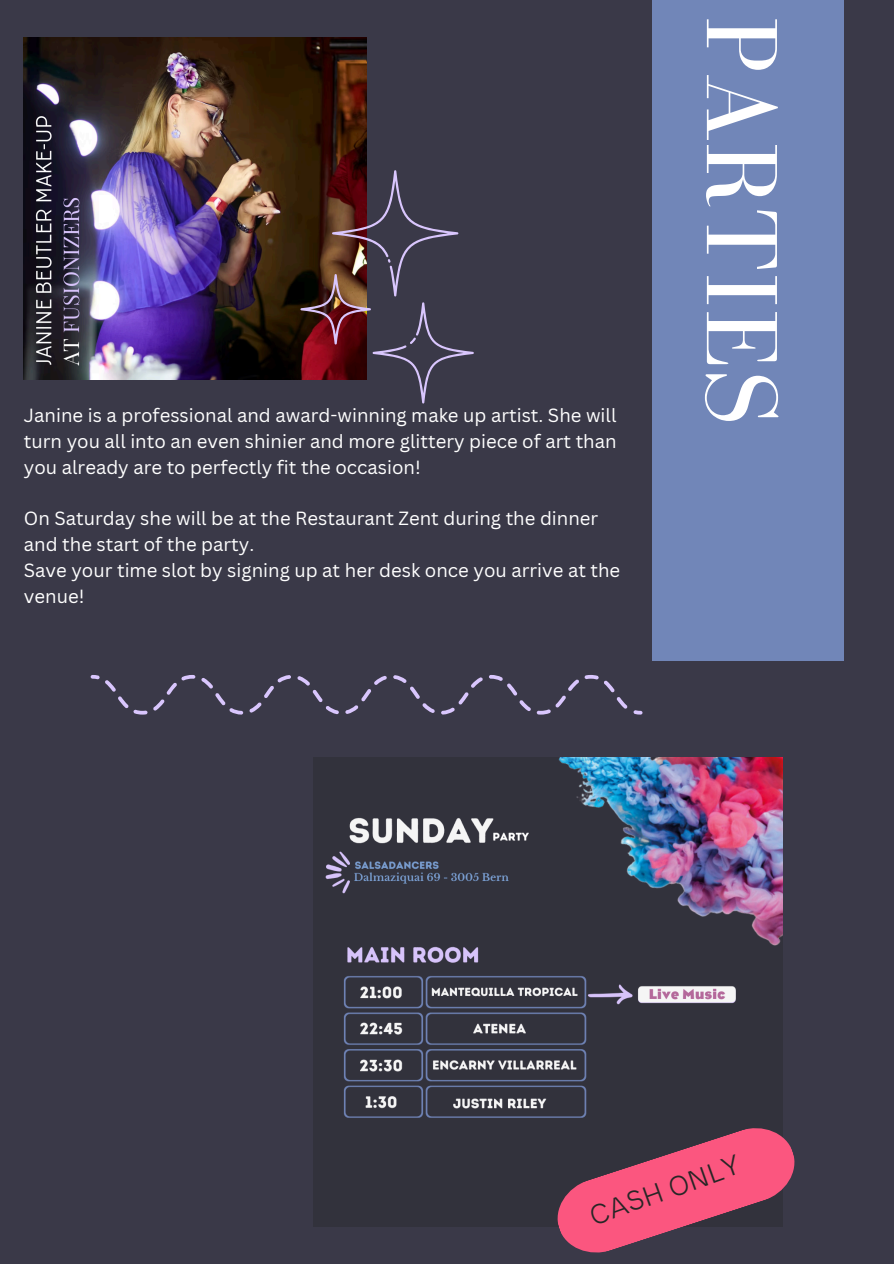
<style>
.page{position:relative;width:894px;height:1264px;background:#fff}
.page>*{position:absolute;margin:0;border:0;box-sizing:border-box;transform-origin:0 0}
.t1{font:104.1px "Bodoni FLF";color:#fff}
.t2{font:300 24.9px "Radnika Next";color:#272626}
.t3{font:18.6px/25.8px "Canva Sans";color:#fff;text-align:justify}
</style>
<div class="page">
<div style="left:0;top:0;width:893px;height:1263px;background:#3a3948"></div>
<div style="left:652px;top:0;width:191px;height:660px;background:#7186b8"></div>
<img style="left:313px;top:757px;width:469px;height:469px">
<svg style="left:552px;top:1123px;width:243px;height:130px"></svg>
<img style="left:24px;top:37px;width:342px;height:342px">
<svg style="left:300px;top:170px;width:173px;height:233px"></svg>
<svg style="left:91px;top:675px;width:536px;height:39px"></svg>
<svg style="left:633px;top:710px;width:9px;height:4px"></svg>
<p class="t3" style="left:24px;top:402px;width:594px">Janine is a professional and award-winning make up artist. She will turn you all into an even shinier and more glittery piece of art than you already are to perfectly fit the occasion!</p>
<p class="t3" style="left:24px;top:505px;width:597px;text-align:left">On Saturday she will be at the Restaurant Zent during the dinner and the start of the party.<br>Save your time slot by signing up at her desk once you arrive at the venue!</p>
<p class="t1" style="left:797px;top:16px;width:410px;rotate:90deg">PARTIES</p>
<p class="t2" style="left:585px;top:1203px;width:159px;rotate:-20deg">CASH ONLY</p>
</div>
